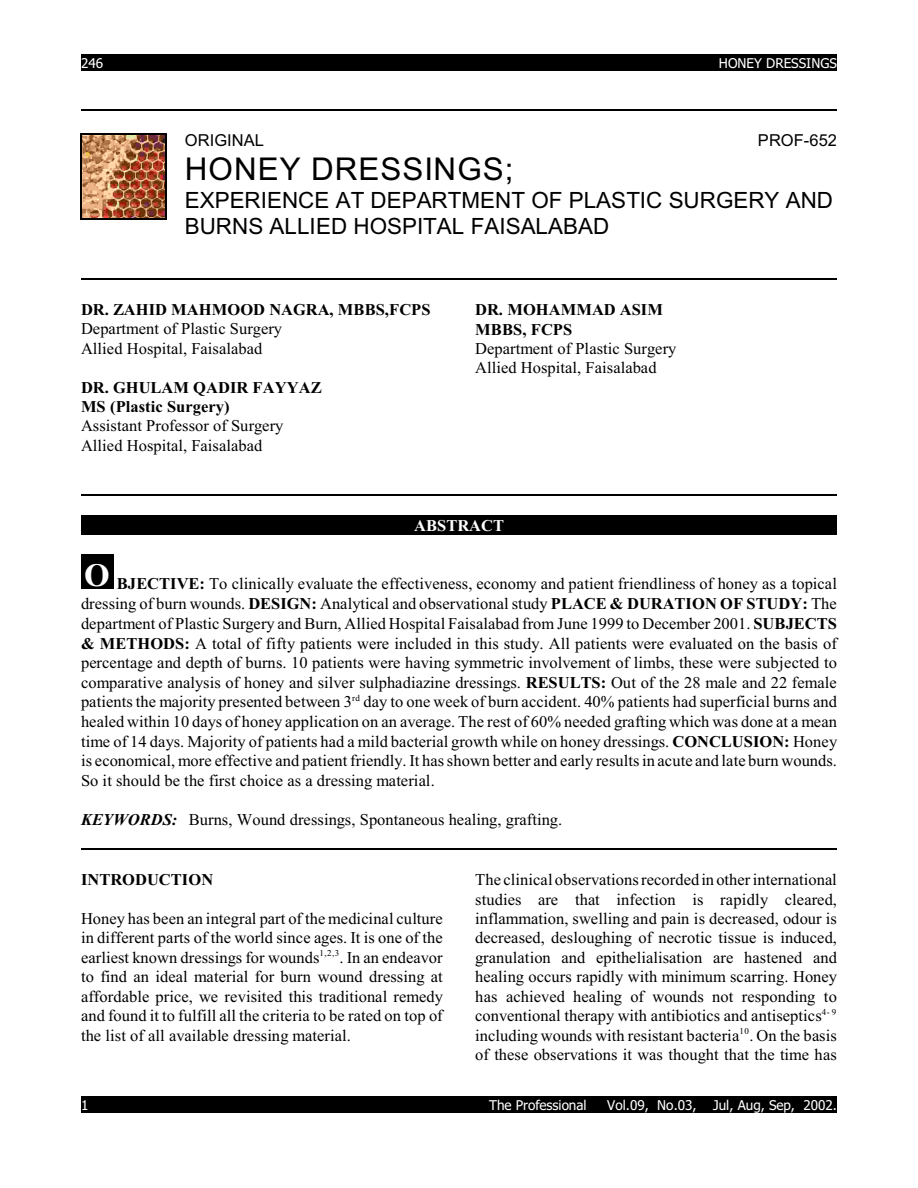
<style>
.page{position:relative;width:918px;height:1188px;background:#fff}
.page>*{position:absolute;margin:0;border:0;box-sizing:border-box;transform-origin:0 0}
.t1{font:31.35px "Arial";letter-spacing:.035em;color:#000}
.t2{font:22.35px/25.8px "Arial";color:#000}
.t3{font:16.5px/19.5px "Times New Roman";letter-spacing:.005em;color:#000;text-align:justify}
.t4{font:700 16.5px/19.5px "Times New Roman";letter-spacing:.005em;color:#000}
.t5{font:16.5px "Arial";letter-spacing:.005em;color:#000}
.t6{font:700 16.5px "Times New Roman";color:#fff}
.t7{font:13.5px "Tahoma";color:#fff}
.t8{font:9px "Times New Roman";color:#000}
.s1{font-weight:700}
.s2{font-weight:700;font-style:italic}
</style>
<div class="page">
<div style="left:81px;top:54px;width:756px;height:16px;background:#000"></div>
<div style="left:81px;top:1097px;width:756px;height:16px;background:#000"></div>
<div style="left:81px;top:515px;width:756px;height:19px;background:#000"></div>
<img style="left:82px;top:135px;width:83px;height:84px">
<hr style="left:80px;top:134px;width:2px;height:86px;background:#000">
<hr style="left:165px;top:134px;width:2px;height:86px;background:#000">
<hr style="left:80px;top:134px;width:86px;height:1px;background:#000">
<hr style="left:80px;top:219px;width:86px;height:1px;background:#000">
<div style="left:81px;top:554px;width:32px;height:35px;background:#000"></div>
<hr style="left:81px;top:109px;width:756px;height:2px;background:#000">
<hr style="left:81px;top:278px;width:756px;height:2px;background:#000">
<hr style="left:81px;top:494px;width:756px;height:2px;background:#000">
<hr style="left:81px;top:848px;width:756px;height:2px;background:#000">
<p class="t7" style="left:81px;top:57px;width:24px">246</p>
<p class="t7" style="left:719px;top:57px;width:120px">HONEY DRESSINGS</p>
<p class="t5" style="left:185px;top:134px;width:81px">ORIGINAL</p>
<p class="t5" style="left:758px;top:134px;width:81px">PROF-652</p>
<h1 class="t1" style="left:185px;top:157px;width:330px">HONEY DRESSINGS;</h1>
<h2 class="t2" style="left:185px;top:190px;width:650px">EXPERIENCE AT DEPARTMENT OF PLASTIC SURGERY AND<br>BURNS ALLIED HOSPITAL FAISALABAD</h2>
<p class="t4" style="left:81px;top:302px;width:351px">DR. ZAHID MAHMOOD NAGRA, MBBS,FCPS</p>
<p class="t3" style="left:81px;top:321px;width:203px">Department of Plastic Surgery<br>Allied Hospital, Faisalabad</p>
<p class="t4" style="left:81px;top:379px;width:242px">DR. GHULAM QADIR FAYYAZ<br>MS (Plastic Surgery)</p>
<p class="t3" style="left:81px;top:418px;width:204px">Assistant Professor of Surgery<br>Allied Hospital, Faisalabad</p>
<p class="t4" style="left:475px;top:302px;width:189px">DR. MOHAMMAD ASIM<br>MBBS, FCPS</p>
<p class="t3" style="left:475px;top:340px;width:203px">Department of Plastic Surgery<br>Allied Hospital, Faisalabad</p>
<p class="t6" style="left:414px;top:520px;width:91px">ABSTRACT</p>
<p class="t3" style="left:81px;top:576px;width:758px"><sup>O</sup> <span class="s1">BJECTIVE:</span> To clinically evaluate the effectiveness, economy and patient friendliness of honey as a topical dressing of burn wounds. <span class="s1">DESIGN:</span> Analytical and observational study <span class="s1">PLACE &amp; DURATION OF STUDY:</span> The department of Plastic Surgery and Burn, Allied Hospital Faisalabad from June 1999 to December 2001. <span class="s1">SUBJECTS &amp; METHODS:</span> A total of fifty patients were included in this study. All patients were evaluated on the basis of percentage and depth of burns. 10 patients were having symmetric involvement of limbs, these were subjected to comparative analysis of honey and silver sulphadiazine dressings. <span class="s1">RESULTS:</span> Out of the 28 male and 22 female patients the majority presented between 3 day to one week of burn accident. 40% patients had superficial burns and</p>
<p class="t8" style="left:352px;top:695px;width:9px">rd</p>
<p class="t3" style="left:81px;top:713px;width:758px">healed within 10 days of honey application on an average. The rest of 60% needed grafting which was done at a mean time of 14 days. Majority of patients had a mild bacterial growth while on honey dressings. <span class="s1">CONCLUSION:</span> Honey is economical, more effective and patient friendly. It has shown better and early results in acute and late burn wounds.<br>So it should be the first choice as a dressing material.</p>
<p class="t3" style="left:81px;top:811px;width:483px"><span class="s2">KEYWORDS:</span> Burns, Wound dressings, Spontaneous healing, grafting.</p>
<p class="t4" style="left:81px;top:872px;width:134px">INTRODUCTION</p>
<p class="t3" style="left:81px;top:910px;width:363px">Honey has been an integral part of the medicinal culture in different parts of the world since ages. It is one of the earliest known dressings for wounds . In an endeavor</p>
<p class="t8" style="left:320px;top:950px;width:21px">1,2,3</p>
<p class="t3" style="left:81px;top:969px;width:364px">to find an ideal material for burn wound dressing at affordable price, we revisited this traditional remedy and found it to fulfill all the criteria to be rated on top of the list of all available dressing material.</p>
<p class="t3" style="left:475px;top:871px;width:364px">The clinical observations recorded in other international studies are that infection is rapidly cleared, inflammation, swelling and pain is decreased, odour is decreased, desloughing of necrotic tissue is induced, granulation and epithelialisation are hastened and healing occurs rapidly with minimum scarring. Honey has achieved healing of wounds not responding to conventional therapy with antibiotics and antiseptics<sup>4-</sup> <sup>9 </sup>including wounds with resistant bacteria . On the basis</p>
<p class="t8" style="left:739px;top:1028px;width:11px">10</p>
<p class="t3" style="left:475px;top:1046px;width:363px">of these observations it was thought that the time has</p>
<p class="t7" style="left:81px;top:1100px;width:9px">1</p>
<p class="t7" style="left:489px;top:1100px;width:99px">The Professional</p>
<p class="t7" style="left:607px;top:1100px;width:231px">Vol.09, No.03, Jul, Aug, Sep, 2002.</p>
</div>
